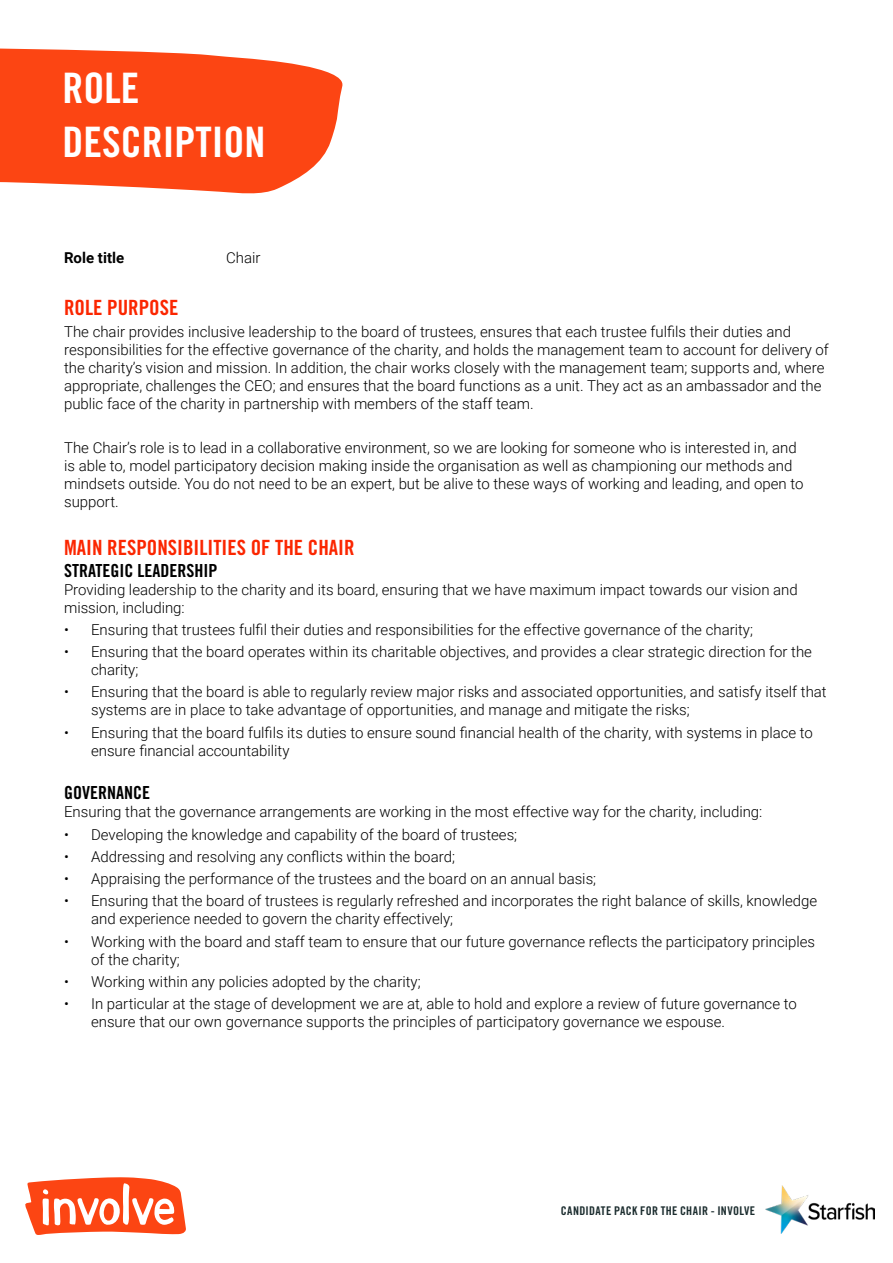
<style>
.page{position:relative;width:893px;height:1263px;background:#fff}
.page>*{position:absolute;margin:0;border:0;box-sizing:border-box;transform-origin:0 0}
.t1{font:42px/54px "Trade Gothic Bold Cond Twenty";color:#fff}
.t2{font:21px "Trade Gothic Bold Cond Twenty";color:#fb2600}
.t3{font:18px "Trade Gothic Bold Cond Twenty";color:#000}
.t4{font:300 15px/18px "Roboto";color:#000}
.t5{font:700 15px "Roboto";color:#000}
.t6{font:12px "Trade Gothic Bold Cond Twenty";letter-spacing:.025em;color:#1c2d2f}
</style>
<div class="page">
<svg style="left:25px;top:1177px;width:161px;height:58px"></svg>
<img style="left:766px;top:1186px;width:108px;height:48px">
<svg style="left:0;top:48px;width:343px;height:146px;background:#fc5d32"></svg>
<h1 class="t1" style="left:62px;top:61px;width:204px">ROLE<br>DESCRIPTION</h1>
<p class="t5" style="left:64px;top:247px;width:62px">Role title</p>
<p class="t4" style="left:226px;top:248px;width:36px">Chair</p>
<h2 class="t2" style="left:64px;top:294px;width:116px">ROLE PURPOSE</h2>
<p class="t4" style="left:64px;top:322px;width:766px">The chair provides inclusive leadership to the board of trustees, ensures that each trustee fulfils their duties and responsibilities for the effective governance of the charity, and holds the management team to account for delivery of the charity’s vision and mission. In addition, the chair works closely with the management team; supports and, where appropriate, challenges the CEO; and ensures that the board functions as a unit. They act as an ambassador and the public face of the charity in partnership with members of the staff team.</p>
<p class="t4" style="left:64px;top:439px;width:741px">The Chair’s role is to lead in a collaborative environment, so we are looking for someone who is interested in, and is able to, model participatory decision making inside the organisation as well as championing our methods and mindsets outside. You do not need to be an expert, but be alive to these ways of working and leading, and open to support.</p>
<h2 class="t2" style="left:64px;top:535px;width:292px">MAIN RESPONSIBILITIES OF THE CHAIR</h2>
<p class="t3" style="left:64px;top:559px;width:155px">STRATEGIC LEADERSHIP</p>
<p class="t4" style="left:64px;top:580px;width:735px">Providing leadership to the charity and its board, ensuring that we have maximum impact towards our vision and mission, including:</p>
<p class="t4" style="left:64px;top:620px;width:690px">• Ensuring that trustees fulfil their duties and responsibilities for the effective governance of the charity;</p>
<p class="t4" style="left:91px;top:642px;width:722px;text-indent:-27px">• Ensuring that the board operates within its charitable objectives, and provides a clear strategic direction for the charity;</p>
<p class="t4" style="left:91px;top:682px;width:737px;text-indent:-27px">• Ensuring that the board is able to regularly review major risks and associated opportunities, and satisfy itself that systems are in place to take advantage of opportunities, and manage and mitigate the risks;</p>
<p class="t4" style="left:91px;top:723px;width:723px;text-indent:-27px">• Ensuring that the board fulfils its duties to ensure sound financial health of the charity, with systems in place to ensure financial accountability</p>
<p class="t3" style="left:64px;top:782px;width:87px">GOVERNANCE</p>
<p class="t4" style="left:64px;top:802px;width:700px">Ensuring that the governance arrangements are working in the most effective way for the charity, including:</p>
<p class="t4" style="left:64px;top:825px;width:455px">• Developing the knowledge and capability of the board of trustees;</p>
<p class="t4" style="left:64px;top:847px;width:392px">• Addressing and resolving any conflicts within the board;</p>
<p class="t4" style="left:64px;top:869px;width:534px">• Appraising the performance of the trustees and the board on an annual basis;</p>
<p class="t4" style="left:91px;top:891px;width:728px;text-indent:-27px">• Ensuring that the board of trustees is regularly refreshed and incorporates the right balance of skills, knowledge and experience needed to govern the charity effectively;</p>
<p class="t4" style="left:91px;top:932px;width:726px;text-indent:-27px">• Working with the board and staff team to ensure that our future governance reflects the participatory principles of the charity;</p>
<p class="t4" style="left:64px;top:972px;width:358px">• Working within any policies adopted by the charity;</p>
<p class="t4" style="left:91px;top:994px;width:707px;text-indent:-27px">• In particular at the stage of development we are at, able to hold and explore a review of future governance to ensure that our own governance supports the principles of participatory governance we espouse.</p>
<p class="t6" style="left:561px;top:1204px;width:196px">CANDIDATE PACK FOR THE CHAIR - INVOLVE</p>
</div>
